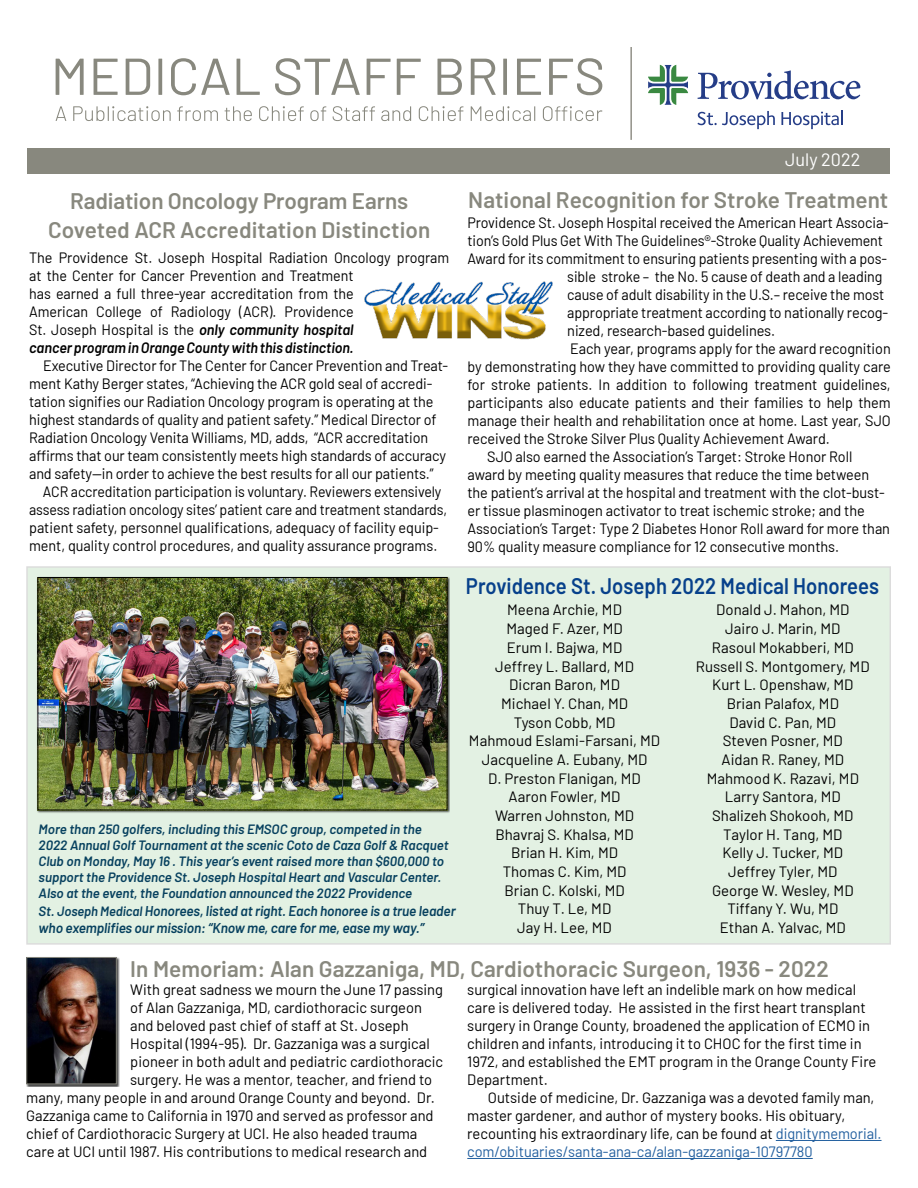
<style>
.page{position:relative;width:918px;height:1188px;background:#fff}
.page>*{position:absolute;margin:0;border:0;box-sizing:border-box;transform-origin:0 0}
.t1{font:600 22.5px/29.2px "Barlow";letter-spacing:.005em;color:#88887e;text-align:center}
.t2{font:600 22.5px "Barlow";letter-spacing:.005em;color:#039;scale:.9 1}
.t3{font:18px "Barlow";color:#fff}
.t4{font:15px/18px "Barlow";letter-spacing:-.005em;color:#000}
.t5{font:15px/18px "Barlow";letter-spacing:-.005em;color:#000;scale:.96 1}
.t6{font:15px "Barlow";letter-spacing:-.005em;color:#000;scale:.95 1}
.t7{font:15px/18px "Barlow";letter-spacing:-.005em;color:#000;scale:.94 1}
.t8{font:italic 600 14.25px/17.1px "Barlow";letter-spacing:-.005em;color:#036;scale:.96 1}
.t9{font:italic 600 13.5px/16.2px "Barlow";color:#036}
.s1{font-weight:600;font-style:italic}
.s2{font-size:13.5px}
.s3{color:#215e9e}
</style>
<div class="page">
<div style="left:28px;top:148px;width:862px;height:25px;background:#88887e"></div>
<svg style="left:698px;top:70px;width:162px;height:29px"></svg>
<svg style="left:648px;top:65px;width:40px;height:40px"></svg>
<svg style="left:697px;top:111px;width:78px;height:18px"></svg>
<svg style="left:781px;top:111px;width:61px;height:18px"></svg>
<svg style="left:56px;top:58px;width:546px;height:37px"></svg>
<svg style="left:56px;top:106px;width:546px;height:15px"></svg>
<hr style="left:630px;top:47px;width:2px;height:93px;background:#929188">
<img style="left:364px;top:281px;width:189px;height:59px">
<hr style="left:776px;top:1140px;width:106px;height:1px;background:#215e9e">
<hr style="left:467px;top:1158px;width:346px;height:1px;background:#215e9e">
<div style="left:25px;top:956px;width:95px;height:131px;background:#000;opacity:.75"></div>
<img style="left:28px;top:959px;width:87px;height:123px">
<div style="left:26px;top:957px;width:91px;height:127px;border:1px solid #88887e"></div>
<div style="left:27px;top:567px;width:863px;height:377px;background:#e3f1e3"></div>
<div style="left:37px;top:576px;width:413px;height:238px;background:#000;opacity:.75"></div>
<img style="left:40px;top:579px;width:405px;height:229px">
<div style="left:38px;top:577px;width:409px;height:233px;border:1px solid #000"></div>
<p class="t1" style="left:48px;top:184px;width:384px">Radiation Oncology Program Earns<br>Coveted ACR Accreditation Distinction</p>
<p class="t5" style="left:29px;top:248px;width:439px">The Providence St. Joseph Hospital Radiation Oncology program at the Center for Cancer Prevention and Treatment<br>has earned a full three-year accreditation from the<br>American College of Radiology (ACR). Providence<br>St. Joseph Hospital is the <span class="s1">only community hospital<br>cancer program in Orange County with this distinction.</span></p>
<p class="t5" style="left:29px;top:356px;width:438px;text-indent:14px">Executive Director for The Center for Cancer Prevention and Treat&shy;ment Kathy Berger states, “Achieving the ACR gold seal of accredi&shy;tation signifies our Radiation Oncology program is operating at the highest standards of quality and patient safety.” Medical Director of Radiation Oncology Venita Williams, MD, adds, “ACR accreditation affirms that our team consistently meets high standards of accuracy and safety—in order to achieve the best results for all our patients.”</p>
<p class="t7" style="left:29px;top:482px;width:446px;text-indent:14px">ACR accreditation participation is voluntary. Reviewers extensively assess radiation oncology sites’ patient care and treatment standards, patient safety, personnel qualifications, adequacy of facility equip&shy;ment, quality control procedures, and quality assurance programs.</p>
<p class="t9" style="left:39px;top:820px;width:412px">More than 250 golfers, including this EMSOC group, competed in the 2022 Annual Golf Tournament at the scenic Coto de Caza Golf &amp; Racquet Club on Monday, May 16 . This year’s event raised more than $600,000 to support the Providence St. Joseph Hospital Heart and Vascular Center.<br>Also at the event, the Foundation announced the 2022 Providence</p>
<p class="t8" style="left:39px;top:901px;width:436px"><span class="s2">St. Joseph Medical</span> Honorees, listed at right. Each honoree is a true leader who exemplifies our mission: “Know me, care for me, ease my way.”</p>
<p class="t3" style="left:785px;top:147px;width:77px">July 2022</p>
<p class="t1" style="left:468px;top:184px;width:422px">National Recognition for Stroke Treatment</p>
<p class="t6" style="left:467px;top:212px;width:445px">Providence St. Joseph Hospital received the American Heart Associa-</p>
<p class="t6" style="left:467px;top:230px;width:439px">tion’s Gold Plus Get With The Guidelines®-Stroke Quality Achievement</p>
<p class="t6" style="left:467px;top:248px;width:443px">Award for its commitment to ensuring patients presenting with a pos-</p>
<p class="t6" style="left:567px;top:266px;width:333px">sible stroke – the No. 5 cause of death and a leading</p>
<p class="t6" style="left:567px;top:284px;width:335px">cause of adult disability in the U.S.– receive the most</p>
<p class="t6" style="left:567px;top:302px;width:339px">appropriate treatment according to nationally recog-</p>
<p class="t4" style="left:567px;top:321px;width:209px">nized, research-based guidelines.</p>
<p class="t5" style="left:467px;top:339px;width:443px;text-align:justify;text-indent:103px">Each year, programs apply for the award recognition by demonstrating how they have committed to providing quality care for stroke patients. In addition to following treatment guidelines, participants also educate patients and their families to help them manage their health and rehabilitation once at home. Last year, SJO received the Stroke Silver Plus Quality Achievement Award.</p>
<p class="t5" style="left:467px;top:447px;width:442px;text-indent:20px">SJO also earned the Association’s Target: Stroke Honor Roll award by meeting quality measures that reduce the time between the patient’s arrival at the hospital and treatment with the clot-bust&shy;er tissue plasminogen activator to treat ischemic stroke; and the Association’s Target: Type 2 Diabetes Honor Roll award for more than 90% quality measure compliance for 12 consecutive months.</p>
<p class="t2" style="left:466px;top:570px;width:461px">Providence St. Joseph 2022 Medical Honorees</p>
<p class="t4" style="left:507px;top:600px;width:116px">Meena Archie, MD</p>
<p class="t4" style="left:506px;top:619px;width:118px">Maged F. Azer, MD</p>
<p class="t4" style="left:507px;top:637px;width:117px">Erum I. Bajwa, MD</p>
<p class="t4" style="left:495px;top:656px;width:140px">Jeffrey L. Ballard, MD</p>
<p class="t4" style="left:509px;top:675px;width:112px">Dicran Baron, MD</p>
<p class="t4" style="left:501px;top:693px;width:129px">Michael Y. Chan, MD</p>
<p class="t4" style="left:514px;top:712px;width:103px">Tyson Cobb, MD</p>
<p class="t4" style="left:469px;top:731px;width:193px">Mahmoud Eslami-Farsani, MD</p>
<p class="t4" style="left:482px;top:749px;width:167px">Jacqueline A. Eubany, MD</p>
<p class="t4" style="left:488px;top:768px;width:154px">D. Preston Flanigan, MD</p>
<p class="t4" style="left:509px;top:787px;width:113px">Aaron Fowler, MD</p>
<p class="t4" style="left:495px;top:805px;width:140px">Warren Johnston, MD</p>
<p class="t4" style="left:495px;top:824px;width:140px">Bhavraj S. Khalsa, MD</p>
<p class="t4" style="left:511px;top:843px;width:108px">Brian H. Kim, MD</p>
<p class="t4" style="left:503px;top:861px;width:125px">Thomas C. Kim, MD</p>
<p class="t4" style="left:504px;top:880px;width:122px">Brian C. Kolski, MD</p>
<p class="t4" style="left:518px;top:899px;width:95px">Thuy T. Le, MD</p>
<p class="t4" style="left:517px;top:917px;width:96px">Jay H. Lee, MD</p>
<p class="t4" style="left:716px;top:600px;width:135px">Donald J. Mahon, MD</p>
<p class="t4" style="left:725px;top:619px;width:117px">Jairo J. Marin, MD</p>
<p class="t4" style="left:712px;top:637px;width:143px">Rasoul Mokabberi, MD</p>
<p class="t4" style="left:696px;top:656px;width:175px">Russell S. Montgomery, MD</p>
<p class="t4" style="left:712px;top:675px;width:143px">Kurt L. Openshaw, MD</p>
<p class="t4" style="left:727px;top:693px;width:114px">Brian Palafox, MD</p>
<p class="t4" style="left:729px;top:712px;width:108px">David C. Pan, MD</p>
<p class="t4" style="left:723px;top:731px;width:122px">Steven Posner, MD</p>
<p class="t4" style="left:722px;top:749px;width:124px">Aidan R. Raney, MD</p>
<p class="t4" style="left:707px;top:768px;width:154px">Mahmood K. Razavi, MD</p>
<p class="t4" style="left:725px;top:787px;width:117px">Larry Santora, MD</p>
<p class="t4" style="left:712px;top:805px;width:143px">Shalizeh Shokooh, MD</p>
<p class="t4" style="left:723px;top:824px;width:121px">Taylor H. Tang, MD</p>
<p class="t4" style="left:722px;top:843px;width:122px">Kelly J. Tucker, MD</p>
<p class="t4" style="left:728px;top:861px;width:111px">Jeffrey Tyler, MD</p>
<p class="t4" style="left:712px;top:880px;width:143px">George W. Wesley, MD</p>
<p class="t4" style="left:727px;top:899px;width:112px">Tiffany Y. Wu, MD</p>
<p class="t4" style="left:720px;top:917px;width:128px">Ethan A. Yalvac, MD</p>
<p class="t1" style="left:130px;top:952px;width:700px">In Memoriam: Alan Gazzaniga, MD, Cardiothoracic Surgeon, 1936 - 2022</p>
<p class="t4" style="left:130px;top:980px;width:314px">With great sadness we mourn the June 17 passing</p>
<p class="t4" style="left:130px;top:998px;width:293px">of Alan Gazzaniga, MD, cardiothoracic surgeon</p>
<p class="t4" style="left:130px;top:1016px;width:280px">and beloved past chief of staff at St. Joseph</p>
<p class="t4" style="left:130px;top:1034px;width:301px">Hospital (1994-95). Dr. Gazzaniga was a surgical</p>
<p class="t4" style="left:130px;top:1052px;width:315px">pioneer in both adult and pediatric cardiothoracic</p>
<p class="t4" style="left:130px;top:1070px;width:303px">surgery. He was a mentor, teacher, and friend to</p>
<p class="t4" style="left:26px;top:1088px;width:410px">many, many people in and around Orange County and beyond. Dr.</p>
<p class="t4" style="left:26px;top:1106px;width:409px">Gazzaniga came to California in 1970 and served as professor and</p>
<p class="t4" style="left:26px;top:1124px;width:393px">chief of Cardiothoracic Surgery at UCI. He also headed trauma</p>
<p class="t4" style="left:26px;top:1142px;width:402px">care at UCI until 1987. His contributions to medical research and</p>
<p class="t4" style="left:467px;top:980px;width:411px">surgical innovation have left an indelible mark on how medical care is delivered today. He assisted in the first heart transplant surgery in Orange County, broadened the application of ECMO in children and infants, introducing it to CHOC for the first time in 1972, and established the EMT program in the Orange County Fire Department.</p>
<p class="t4" style="left:467px;top:1088px;width:416px;text-indent:21px">Outside of medicine, Dr. Gazzaniga was a devoted family man, master gardener, and author of mystery books. His obituary, recounting his extraordinary life, can be found at <span class="s3">dignitymemorial. com/obituaries/santa-ana-ca/alan-gazzaniga-10797780</span></p>
</div>
